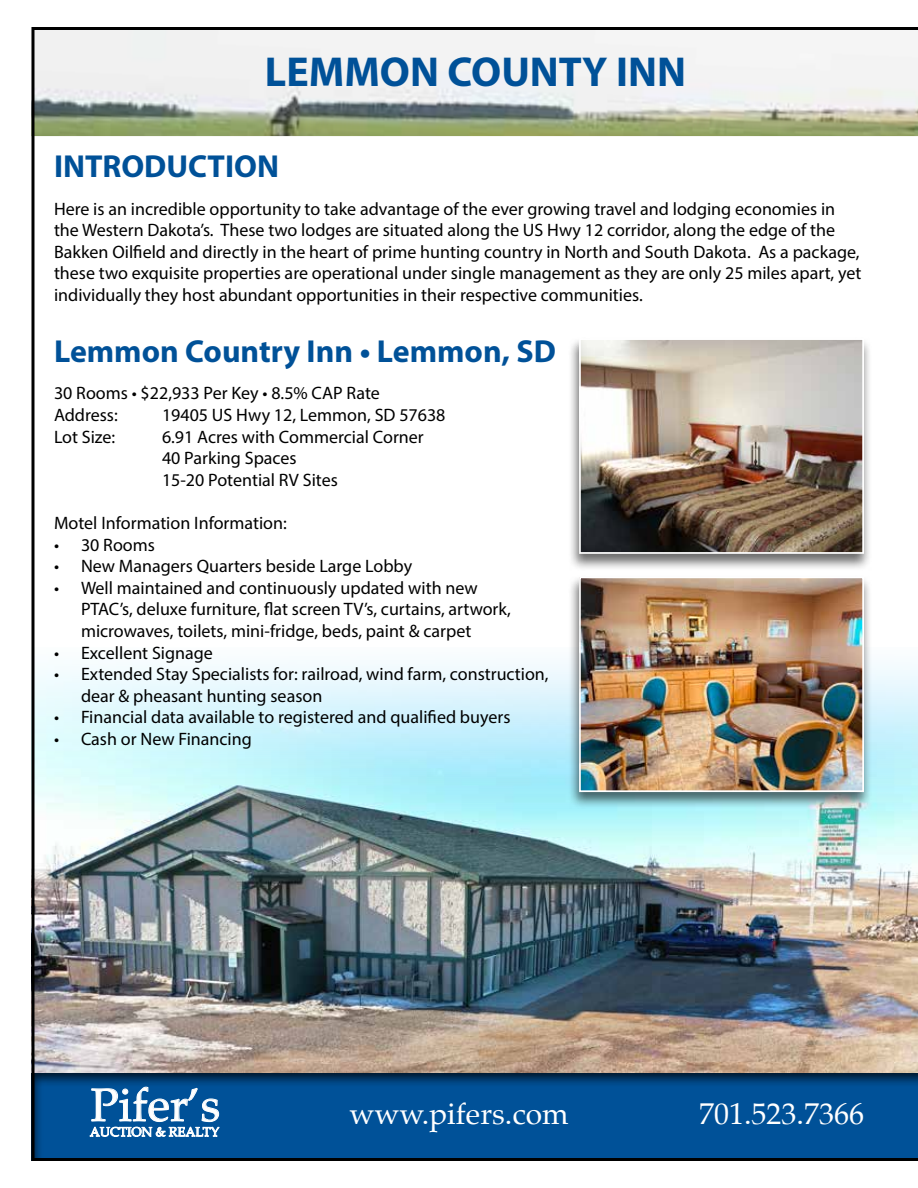
<style>
.page{position:relative;width:918px;height:1188px;background:#fff}
.page>*{position:absolute;margin:0;border:0;box-sizing:border-box;transform-origin:0 0}
.t1{font:46.5px "Palatino Linotype";color:#fff}
.t2{font:700 42px "Myriad Pro";color:#005198}
.t3{font:700 31.95px "Myriad Pro";color:#005198}
.t4{font:30px "Palatino";color:#fff}
.t5{font:24px "Palatino";letter-spacing:-.02em;color:#fff}
.t6{font:18px/21.6px "Myriad Pro";color:#000}
.t7{font:12.9px "Palatino Linotype";color:#fff}
</style>
<div class="page">
<img style="left:31px;top:27px;width:887px;height:1134px">
<h2 class="t2" style="left:265px;top:44px;width:423px">LEMMON COUNTY INN</h2>
<h3 class="t3" style="left:54px;top:146px;width:227px">INTRODUCTION</h3>
<p class="t6" style="left:54px;top:197px;width:809px">Here is an incredible opportunity to take advantage of the ever growing travel and lodging economies in the Western Dakota’s. These two lodges are situated along the US Hwy 12 corridor, along the edge of the Bakken Oilfield and directly in the heart of prime hunting country in North and South Dakota. As a package, these two exquisite properties are operational under single management as they are only 25 miles apart, yet individually they host abundant opportunities in their respective communities.</p>
<h3 class="t3" style="left:54px;top:331px;width:503px">Lemmon Country Inn • Lemmon, SD</h3>
<p class="t6" style="left:54px;top:382px;width:327px">30 Rooms • $22,933 Per Key • 8.5% CAP Rate<br>Address:</p>
<p class="t6" style="left:162px;top:404px;width:285px">19405 US Hwy 12, Lemmon, SD 57638</p>
<p class="t6" style="left:54px;top:426px;width:63px">Lot Size:</p>
<p class="t6" style="left:162px;top:426px;width:263px">6.91 Acres with Commercial Corner<br>40 Parking Spaces<br>15-20 Potential RV Sites</p>
<p class="t6" style="left:54px;top:512px;width:234px">Motel Information Information:</p>
<p class="t6" style="left:54px;top:534px;width:102px">• 30 Rooms</p>
<p class="t6" style="left:54px;top:555px;width:360px">• New Managers Quarters beside Large Lobby</p>
<p class="t6" style="left:81px;top:577px;width:432px;text-indent:-27px">• Well maintained and continuously updated with new<br>PTAC’s, deluxe furniture, flat screen TV’s, curtains, artwork, microwaves, toilets, mini-fridge, beds, paint &amp; carpet</p>
<p class="t6" style="left:54px;top:642px;width:160px">• Excellent Signage</p>
<p class="t6" style="left:81px;top:663px;width:469px;text-indent:-27px">• Extended Stay Specialists for: railroad, wind farm, construction, dear &amp; pheasant hunting season</p>
<p class="t6" style="left:54px;top:706px;width:458px">• Financial data available to registered and qualified buyers</p>
<p class="t6" style="left:54px;top:728px;width:199px">• Cash or New Financing</p>
<h1 class="t1" style="left:91px;top:1072px;width:131px">Pifer’s</h1>
<p class="t7" style="left:90px;top:1123px;width:131px">AUCTION &amp; REALTY</p>
<h3 class="t5" style="left:374px;top:1090px;width:413px">1506 29th Ave. S • Moorhead, MN 56560</h3>
<h3 class="t4" style="left:349px;top:1089px;width:221px">www.pifers.com</h3>
<h3 class="t4" style="left:699px;top:1089px;width:166px">701.523.7366</h3>
</div>
